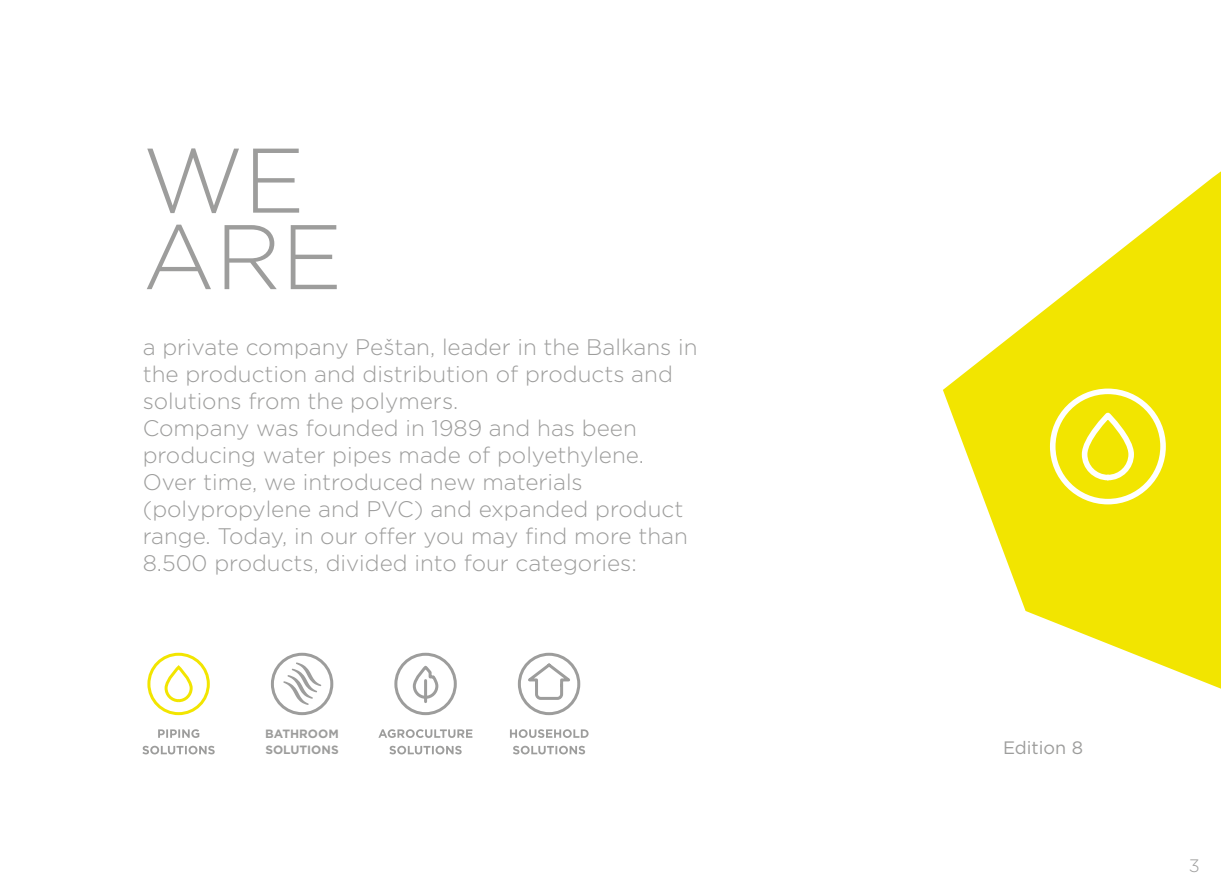
<style>
.page{position:relative;width:1221px;height:893px;background:#fff}
.page>*{position:absolute;margin:0;border:0;box-sizing:border-box;transform-origin:0 0}
.t1{font:300 91.5px/76.5px "Gotham";color:#9d9d9c}
.t2{font:300 22.5px/27px "Gotham";color:#9d9d9c}
.t3{font:18px "Gotham";color:#9d9d9c}
.t4{font:300 18px "Gotham";color:#9d9d9c}
.t5{font:700 12px/16.5px "Gotham";color:#9d9d9c}
</style>
<div class="page">
<svg style="left:943px;top:172px;width:277px;height:517px"></svg>
<svg style="left:958px;top:187px;width:262px;height:488px;fill:#f2e500"></svg>
<div style="left:1081px;top:413px;width:52px;height:67px;border:6px solid #fff;border-radius:23px"></div>
<div style="left:1049px;top:389px;width:116px;height:115px;border:6px solid #fff;border-radius:50%"></div>
<svg style="left:142px;top:746px;width:73px;height:8px"></svg>
<svg style="left:158px;top:729px;width:41px;height:9px"></svg>
<svg style="left:389px;top:746px;width:72px;height:8px"></svg>
<svg style="left:378px;top:729px;width:94px;height:9px"></svg>
<svg style="left:513px;top:746px;width:72px;height:8px"></svg>
<svg style="left:510px;top:729px;width:78px;height:9px"></svg>
<div style="left:164px;top:666px;width:29px;height:36px;border:3px solid #f2e500;border-radius:13px"></div>
<div style="left:147px;top:653px;width:63px;height:62px;border:3px solid #f2e500;border-radius:50%"></div>
<div style="left:394px;top:653px;width:63px;height:62px;border:3px solid #9d9d9c;border-radius:50%"></div>
<svg style="left:412px;top:667px;width:27px;height:32px"></svg>
<hr style="left:424px;top:681px;width:3px;height:21px;background:#9d9d9c">
<div style="left:518px;top:653px;width:62px;height:62px;border:3px solid #9d9d9c;border-radius:50%"></div>
<svg style="left:520px;top:661px;width:57px;height:40px"></svg>
<div style="left:271px;top:653px;width:62px;height:62px;border:3px solid #9d9d9c;border-radius:50%"></div>
<svg style="left:283px;top:662px;width:38px;height:43px"></svg>
<h1 class="t1" style="left:143px;top:140px;width:201px">WE<br>ARE</h1>
<p class="t2" style="left:143px;top:333px;width:556px">a private company Peštan, leader in the Balkans in the production and distribution of products and solutions from the polymers.<br>Company was founded in 1989 and has been producing water pipes made of polyethylene.<br>Over time, we introduced new materials (polypropylene and PVC) and expanded product range. Today, in our offer you may find more than 8.500 products, divided into four categories:</p>
<p class="t5" style="left:265px;top:725px;width:75px">BATHROOM<br>SOLUTIONS</p>
<p class="t3" style="left:1002px;top:736px;width:82px">Edition 8</p>
<p class="t4" style="left:1188px;top:854px;width:12px">3</p>
</div>
